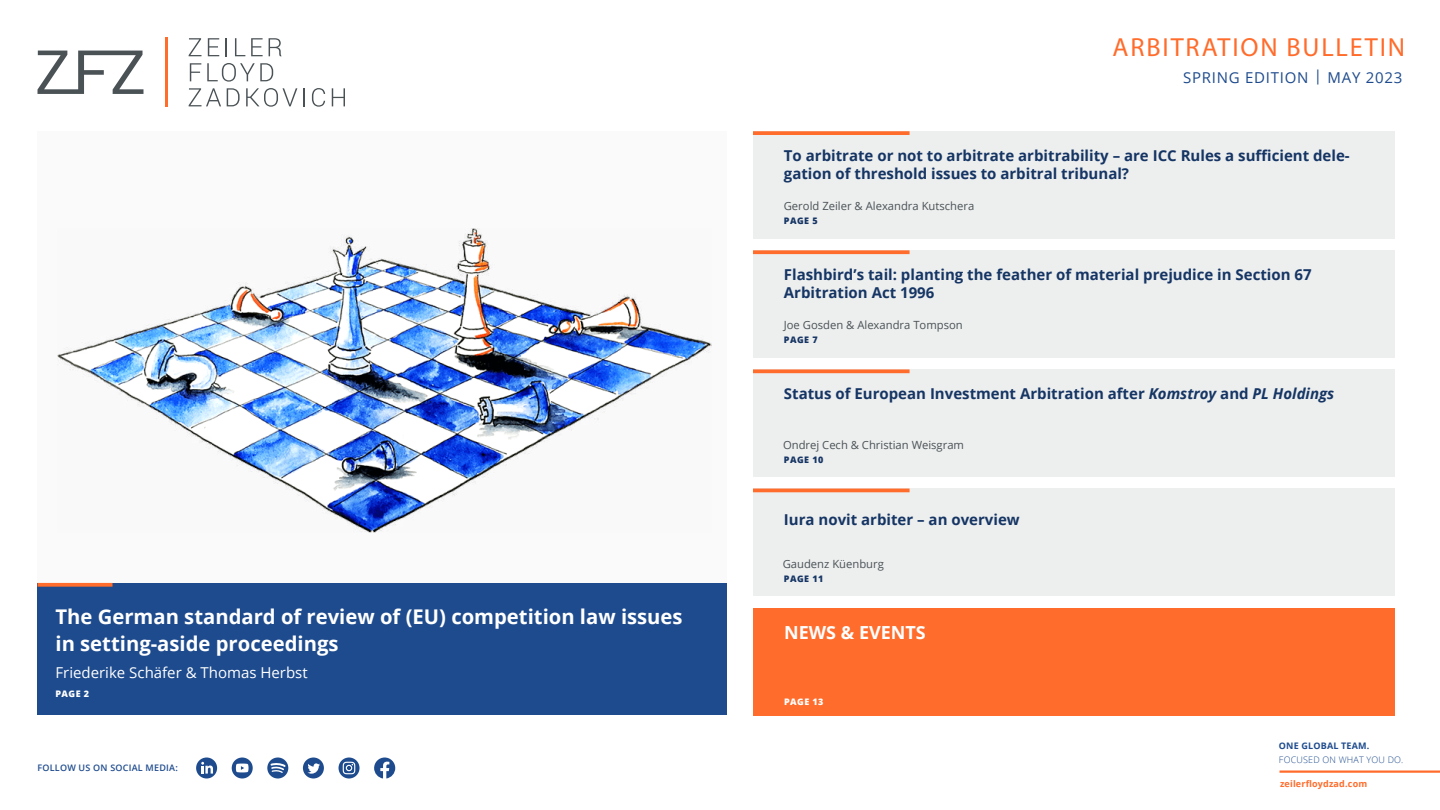
<style>
.page{position:relative;width:1440px;height:810px;background:#fff}
.page>*{position:absolute;margin:0;border:0;box-sizing:border-box;transform-origin:0 0}
.t1{font:26.25px "Myriad Pro";letter-spacing:.07em;color:#ff6c2b}
.t2{font:700 20.25px/27px "Open Sans";color:#fff}
.t3{font:700 18px "Open Sans";color:#fff}
.t4{font:700 15px/18px "Open Sans";color:#153564}
.t5{font:15px "Open Sans";color:#fff}
.t6{font:15px "Open Sans";letter-spacing:.05em;color:#1e4b8d}
.t7{font:11.25px "Open Sans";color:#4a5256}
.t8{font:600 9px "Open Sans";letter-spacing:.025em;color:#1e4b8d}
.t9{font:800 9px "Open Sans";letter-spacing:.05em;color:#153564}
.t10{font:300 9px "Open Sans";letter-spacing:.02em;color:#1e4b8d}
.t11{font:700 9px "Open Sans";letter-spacing:.02em;color:#ff6c2b}
.t12{font:700 9px "Open Sans";letter-spacing:.02em;color:#1e4b8d}
.t13{font:800 9px "Open Sans";letter-spacing:.05em;color:#fff}
.s1{font-style:italic}
</style>
<div class="page">
<svg style="left:189px;top:38px;width:12px;height:18px"></svg>
<svg style="left:208px;top:38px;width:11px;height:18px"></svg>
<svg style="left:226px;top:38px;width:1px;height:18px"></svg>
<svg style="left:235px;top:38px;width:10px;height:18px"></svg>
<svg style="left:251px;top:38px;width:12px;height:18px"></svg>
<svg style="left:269px;top:38px;width:13px;height:18px"></svg>
<svg style="left:190px;top:63px;width:11px;height:18px"></svg>
<svg style="left:207px;top:63px;width:66px;height:19px"></svg>
<svg style="left:189px;top:88px;width:32px;height:18px"></svg>
<svg style="left:227px;top:88px;width:13px;height:18px"></svg>
<svg style="left:246px;top:88px;width:51px;height:19px"></svg>
<svg style="left:303px;top:88px;width:2px;height:18px"></svg>
<svg style="left:312px;top:88px;width:13px;height:19px"></svg>
<svg style="left:332px;top:88px;width:13px;height:18px"></svg>
<svg style="left:38px;top:51px;width:106px;height:43px"></svg>
<hr style="left:165px;top:37px;width:3px;height:70px;background:#ff6c2b">
<hr style="left:1280px;top:771px;width:160px;height:2px;background:#ff6c2b">
<div style="left:38px;top:131px;width:689px;height:460px;background:#fafafa"></div>
<img style="left:58px;top:228px;width:654px;height:304px">
<div style="left:38px;top:583px;width:689px;height:132px;background:#1e4b8d"></div>
<svg style="left:38px;top:583px;width:75px;height:4px"></svg>
<div style="left:753px;top:608px;width:642px;height:107px;background:#ff6c2b"></div>
<svg style="left:232px;top:758px;width:21px;height:21px"></svg>
<svg style="left:236px;top:764px;width:13px;height:8px"></svg>
<div style="left:303px;top:758px;width:21px;height:21px;background:#1e4b8d;border-radius:50%"></div>
<svg style="left:307px;top:763px;width:13px;height:11px"></svg>
<svg style="left:339px;top:758px;width:21px;height:21px"></svg>
<svg style="left:343px;top:762px;width:12px;height:12px"></svg>
<div style="left:196px;top:758px;width:21px;height:21px;background:#1e4b8d;border-radius:50%"></div>
<svg style="left:201px;top:762px;width:12px;height:12px"></svg>
<svg style="left:374px;top:758px;width:21px;height:21px"></svg>
<svg style="left:267px;top:758px;width:21px;height:21px"></svg>
<div style="left:753px;top:131px;width:642px;height:108px;background:#edeeee"></div>
<svg style="left:753px;top:131px;width:157px;height:4px"></svg>
<div style="left:753px;top:250px;width:642px;height:108px;background:#edeeee"></div>
<svg style="left:753px;top:250px;width:157px;height:4px"></svg>
<div style="left:753px;top:369px;width:642px;height:108px;background:#edeeee"></div>
<svg style="left:753px;top:369px;width:157px;height:4px"></svg>
<div style="left:753px;top:489px;width:642px;height:107px;background:#edeeee"></div>
<hr style="left:753px;top:489px;width:157px;height:3px;background:#ff6c2b">
<h2 class="t2" style="left:56px;top:603px;width:629px">The German standard of review of (EU) competition law issues in setting-aside proceedings</h2>
<p class="t5" style="left:56px;top:667px;width:254px">Friederike Schäfer &amp; Thomas Herbst</p>
<p class="t13" style="left:56px;top:690px;width:35px">PAGE 2</p>
<p class="t8" style="left:38px;top:765px;width:142px">FOLLOW US ON SOCIAL MEDIA:</p>
<h1 class="t1" style="left:1113px;top:32px;width:294px">ARBITRATION BULLETIN</h1>
<p class="t6" style="left:1183px;top:71px;width:221px">SPRING EDITION | MAY 2023</p>
<p class="t4" style="left:784px;top:146px;width:567px">To arbitrate or not to arbitrate arbitrability – are ICC Rules a sufficient dele&shy;gation of threshold issues to arbitral tribunal?</p>
<p class="t9" style="left:784px;top:217px;width:35px">PAGE 5</p>
<p class="t7" style="left:784px;top:202px;width:192px">Gerold Zeiler &amp; Alexandra Kutschera</p>
<p class="t4" style="left:784px;top:266px;width:529px">Flashbird’s tail: planting the feather of material prejudice in Section 67<br>Arbitration Act 1996</p>
<p class="t9" style="left:784px;top:337px;width:35px">PAGE 7</p>
<p class="t7" style="left:784px;top:321px;width:181px">Joe Gosden &amp; Alexandra Tompson</p>
<p class="t4" style="left:784px;top:385px;width:552px">Status of European Investment Arbitration after <span class="s1">Komstroy</span> and <span class="s1">PL Holdings</span></p>
<p class="t7" style="left:783px;top:440px;width:183px">Ondrej Cech &amp; Christian Weisgram</p>
<p class="t9" style="left:784px;top:456px;width:41px">PAGE 10</p>
<p class="t4" style="left:784px;top:510px;width:237px">Iura novit arbiter – an overview</p>
<p class="t7" style="left:783px;top:559px;width:103px">Gaudenz Küenburg</p>
<p class="t9" style="left:784px;top:575px;width:41px">PAGE 11</p>
<p class="t3" style="left:784px;top:626px;width:143px">NEWS &amp; EVENTS</p>
<p class="t13" style="left:784px;top:698px;width:41px">PAGE 13</p>
<p class="t12" style="left:1279px;top:740px;width:92px">ONE GLOBAL TEAM.</p>
<p class="t10" style="left:1279px;top:756px;width:126px">FOCUSED ON WHAT YOU DO.</p>
<p class="t11" style="left:1280px;top:778px;width:89px">zeilerfloydzad.com</p>
</div>
